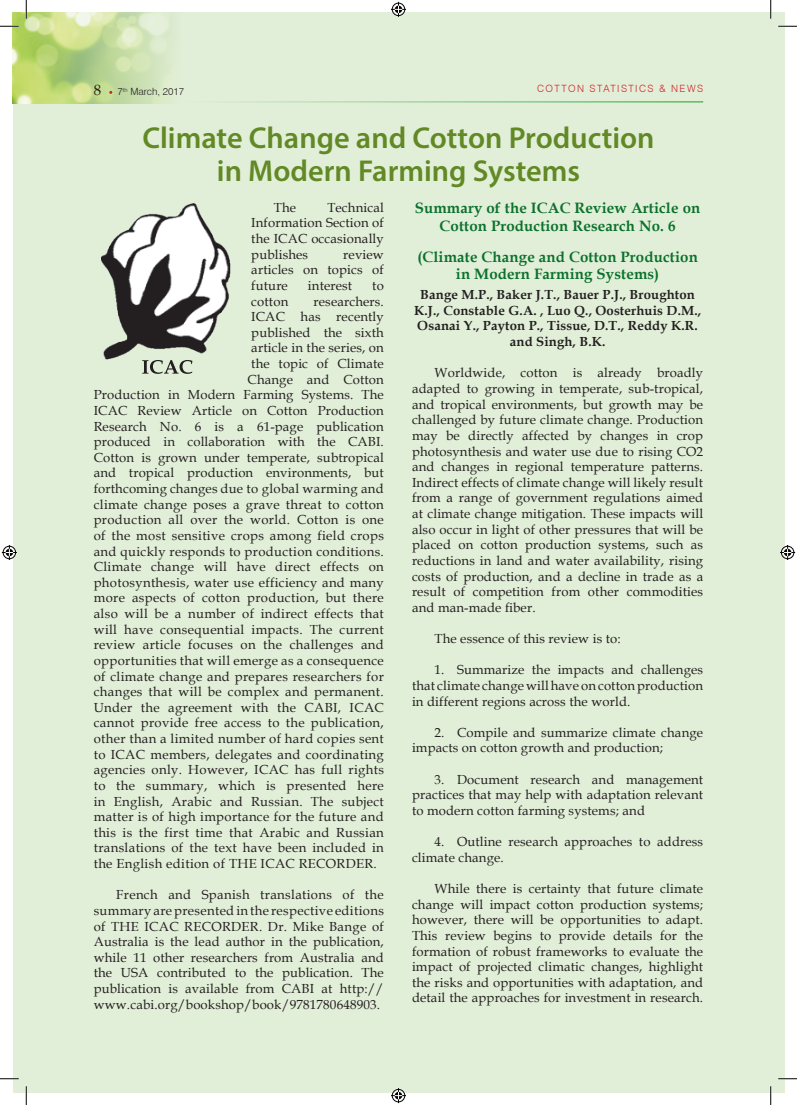
<style>
.page{position:relative;width:797px;height:1105px;background:#fff}
.page>*{position:absolute;margin:0;border:0;box-sizing:border-box;transform-origin:0 0}
.SUB_HEAD{font:600 30.25px/33.2px "Myriad Pro";color:#628925;text-align:center}
.BODY_BOLD{font:700 15px/17.5px "Book Antiqua";letter-spacing:.01em;color:#0b712d;text-align:center}
.t1{font:15px "Book Antiqua";color:#231f20}
.BODY_TEXT{font:13.12px/15.6px "Book Antiqua";letter-spacing:.025em;color:#231f20;text-align:justify}
.BODY_TEXT-2{font:700 13.12px/15.6px "Book Antiqua";letter-spacing:.01em;color:#231f20;text-align:center}
.t2{font:300 10px "Swiss 721 BT";letter-spacing:.14em;color:#d1232a}
.t3{font:300 10px "Swiss 721 BT";color:#231f20}
</style>
<div class="page">
<div style="left:13px;top:13px;width:771px;height:1079px;background:#e2efd8"></div>
<img style="left:13px;top:13px;width:158px;height:90px">
<hr style="left:181px;top:101px;width:522px;height:2px;background:#40ae49">
<img style="left:101px;top:203px;width:130px;height:156px">
<svg style="left:142px;top:360px;width:50px;height:14px"></svg>
<svg style="left:0;top:25px;width:19px;height:2px"></svg>
<svg style="left:778px;top:25px;width:19px;height:2px"></svg>
<svg style="left:0;top:1078px;width:19px;height:1px"></svg>
<svg style="left:778px;top:1078px;width:19px;height:1px"></svg>
<svg style="left:25px;top:0;width:2px;height:19px"></svg>
<svg style="left:25px;top:1086px;width:2px;height:19px"></svg>
<svg style="left:770px;top:0;width:1px;height:19px"></svg>
<svg style="left:770px;top:1086px;width:1px;height:19px"></svg>
<svg style="left:391px;top:2px;width:15px;height:15px"></svg>
<svg style="left:391px;top:1088px;width:15px;height:15px"></svg>
<svg style="left:2px;top:545px;width:15px;height:15px"></svg>
<svg style="left:780px;top:545px;width:15px;height:15px"></svg>
<p class="t1" style="left:94px;top:80px;width:9px">8</p>
<p class="t2" style="left:537px;top:82px;width:168px">COTTON STATISTICS &amp; NEWS</p>
<p class="t3" style="left:118px;top:86px;width:68px">7<sup>th</sup> March, 2017</p>
<p class="SUB_HEAD" style="left:142px;top:120px;width:513px">Climate Change and Cotton Production in Modern Farming Systems</p>
<p class="BODY_TEXT" style="left:274px;top:199px;width:24px">The</p>
<p class="BODY_BOLD" style="left:415px;top:199px;width:287px">Summary of the ICAC Review Article on<br>Cotton Production Research No. 6</p>
<p class="BODY_BOLD" style="left:417px;top:248px;width:282px">(Climate Change and Cotton Production in Modern Farming Systems)</p>
<p class="BODY_TEXT-2" style="left:414px;top:287px;width:288px">Bange M.P., Baker J.T., Bauer P.J., Broughton<br>K.J., Constable G.A. , Luo Q., Oosterhuis D.M.,</p>
<p class="BODY_TEXT-2" style="left:417px;top:318px;width:282px">Osanai Y., Payton P., Tissue, D.T., Reddy K.R. and Singh, B.K.</p>
<p class="BODY_TEXT" style="left:412px;top:365px;width:293px;text-indent:22px">Worldwide, cotton is already broadly adapted to growing in temperate, sub-tropical, and tropical environments, but growth may be challenged by future climate change. Production may be directly affected by changes in crop photosynthesis and water use due to rising CO2 and changes in regional temperature patterns.<br>Indirect effects of climate change will likely result from a range of government regulations aimed at climate change mitigation. These impacts will also occur in light of other pressures that will be placed on cotton production systems, such as reductions in land and water availability, rising costs of production, and a decline in trade as a result of competition from other commodities and man-made fiber.</p>
<p class="BODY_TEXT" style="left:434px;top:630px;width:188px">The essence of this review is to:</p>
<p class="BODY_TEXT" style="left:412px;top:662px;width:293px;text-indent:22px">1. Summarize the impacts and challenges that climate change will have on cotton production in different regions across the world.</p>
<p class="BODY_TEXT" style="left:412px;top:724px;width:293px;text-indent:22px">2. Compile and summarize climate change impacts on cotton growth and production;</p>
<p class="BODY_TEXT" style="left:412px;top:771px;width:293px;text-indent:22px">3. Document research and management practices that may help with adaptation relevant to modern cotton farming systems; and</p>
<p class="BODY_TEXT" style="left:412px;top:834px;width:293px;text-indent:22px">4. Outline research approaches to address climate change.</p>
<p class="BODY_TEXT" style="left:412px;top:880px;width:293px;text-indent:22px">While there is certainty that future climate change will impact cotton production systems; however, there will be opportunities to adapt.<br>This review begins to provide details for the formation of robust frameworks to evaluate the impact of projected climatic changes, highlight the risks and opportunities with adaptation, and detail the approaches for investment in research.</p>
<p class="BODY_TEXT" style="left:251px;top:199px;width:134px;text-indent:76px">Technical Information Section of the ICAC occasionally publishes</p>
<p class="BODY_TEXT" style="left:251px;top:246px;width:134px;text-indent:92px">review articles on topics of future</p>
<p class="BODY_TEXT" style="left:308px;top:277px;width:46px">interest</p>
<p class="BODY_TEXT" style="left:372px;top:277px;width:13px">to</p>
<p class="BODY_TEXT" style="left:251px;top:293px;width:39px">cotton</p>
<p class="BODY_TEXT" style="left:313px;top:293px;width:72px">researchers.</p>
<p class="BODY_TEXT" style="left:251px;top:309px;width:134px">ICAC has recently</p>
<p class="BODY_TEXT" style="left:251px;top:324px;width:134px">published the sixth</p>
<p class="BODY_TEXT" style="left:251px;top:340px;width:134px">article in the series, on</p>
<p class="BODY_TEXT" style="left:251px;top:355px;width:134px">the topic of Climate</p>
<p class="BODY_TEXT" style="left:247px;top:371px;width:138px">Change and Cotton</p>
<p class="BODY_TEXT" style="left:94px;top:387px;width:291px">Production in Modern Farming Systems. The</p>
<p class="BODY_TEXT" style="left:94px;top:402px;width:291px">ICAC Review Article on Cotton Production</p>
<p class="BODY_TEXT" style="left:94px;top:418px;width:291px">Research No. 6 is a 61-page publication</p>
<p class="BODY_TEXT" style="left:94px;top:434px;width:291px">produced in collaboration with the CABI.</p>
<p class="BODY_TEXT" style="left:94px;top:449px;width:291px">Cotton is grown under temperate, subtropical</p>
<p class="BODY_TEXT" style="left:94px;top:465px;width:291px">and tropical production environments, but</p>
<p class="BODY_TEXT" style="left:94px;top:480px;width:292px">forthcoming changes due to global warming and</p>
<p class="BODY_TEXT" style="left:94px;top:496px;width:291px">climate change poses a grave threat to cotton</p>
<p class="BODY_TEXT" style="left:94px;top:512px;width:292px">production all over the world. Cotton is one</p>
<p class="BODY_TEXT" style="left:94px;top:527px;width:292px">of the most sensitive crops among field crops</p>
<p class="BODY_TEXT" style="left:94px;top:543px;width:292px">and quickly responds to production conditions.</p>
<p class="BODY_TEXT" style="left:94px;top:559px;width:291px">Climate change will have direct effects on</p>
<p class="BODY_TEXT" style="left:94px;top:574px;width:291px">photosynthesis, water use efficiency and many</p>
<p class="BODY_TEXT" style="left:94px;top:590px;width:292px">more aspects of cotton production, but there</p>
<p class="BODY_TEXT" style="left:94px;top:605px;width:291px">also will be a number of indirect effects that</p>
<p class="BODY_TEXT" style="left:94px;top:621px;width:292px">will have consequential impacts. The current</p>
<p class="BODY_TEXT" style="left:94px;top:637px;width:291px">review article focuses on the challenges and</p>
<p class="BODY_TEXT" style="left:94px;top:652px;width:291px">opportunities that will emerge as a consequence</p>
<p class="BODY_TEXT" style="left:94px;top:668px;width:291px">of climate change and prepares researchers for</p>
<p class="BODY_TEXT" style="left:94px;top:684px;width:291px">changes that will be complex and permanent.</p>
<p class="BODY_TEXT" style="left:94px;top:699px;width:291px">Under the agreement with the CABI, ICAC</p>
<p class="BODY_TEXT" style="left:94px;top:715px;width:291px">cannot provide free access to the publication,</p>
<p class="BODY_TEXT" style="left:94px;top:730px;width:291px">other than a limited number of hard copies sent</p>
<p class="BODY_TEXT" style="left:94px;top:746px;width:291px">to ICAC members, delegates and coordinating</p>
<p class="BODY_TEXT" style="left:94px;top:762px;width:292px">agencies only. However, ICAC has full rights</p>
<p class="BODY_TEXT" style="left:94px;top:777px;width:291px">to the summary, which is presented here</p>
<p class="BODY_TEXT" style="left:94px;top:793px;width:291px">in English, Arabic and Russian. The subject</p>
<p class="BODY_TEXT" style="left:94px;top:809px;width:291px">matter is of high importance for the future and</p>
<p class="BODY_TEXT" style="left:94px;top:824px;width:291px">this is the first time that Arabic and Russian</p>
<p class="BODY_TEXT" style="left:94px;top:840px;width:291px">translations of the text have been included in</p>
<p class="BODY_TEXT" style="left:94px;top:855px;width:285px">the English edition of THE ICAC RECORDER.</p>
<p class="BODY_TEXT" style="left:94px;top:887px;width:292px;text-indent:22px">French and Spanish translations of the summary are presented in the respective editions of THE ICAC RECORDER. Dr. Mike Bange of Australia is the lead author in the publication, while 11 other researchers from Australia and the USA contributed to the publication. The publication is available from CABI at http:// www.cabi.org/bookshop/book/9781780648903.</p>
</div>
